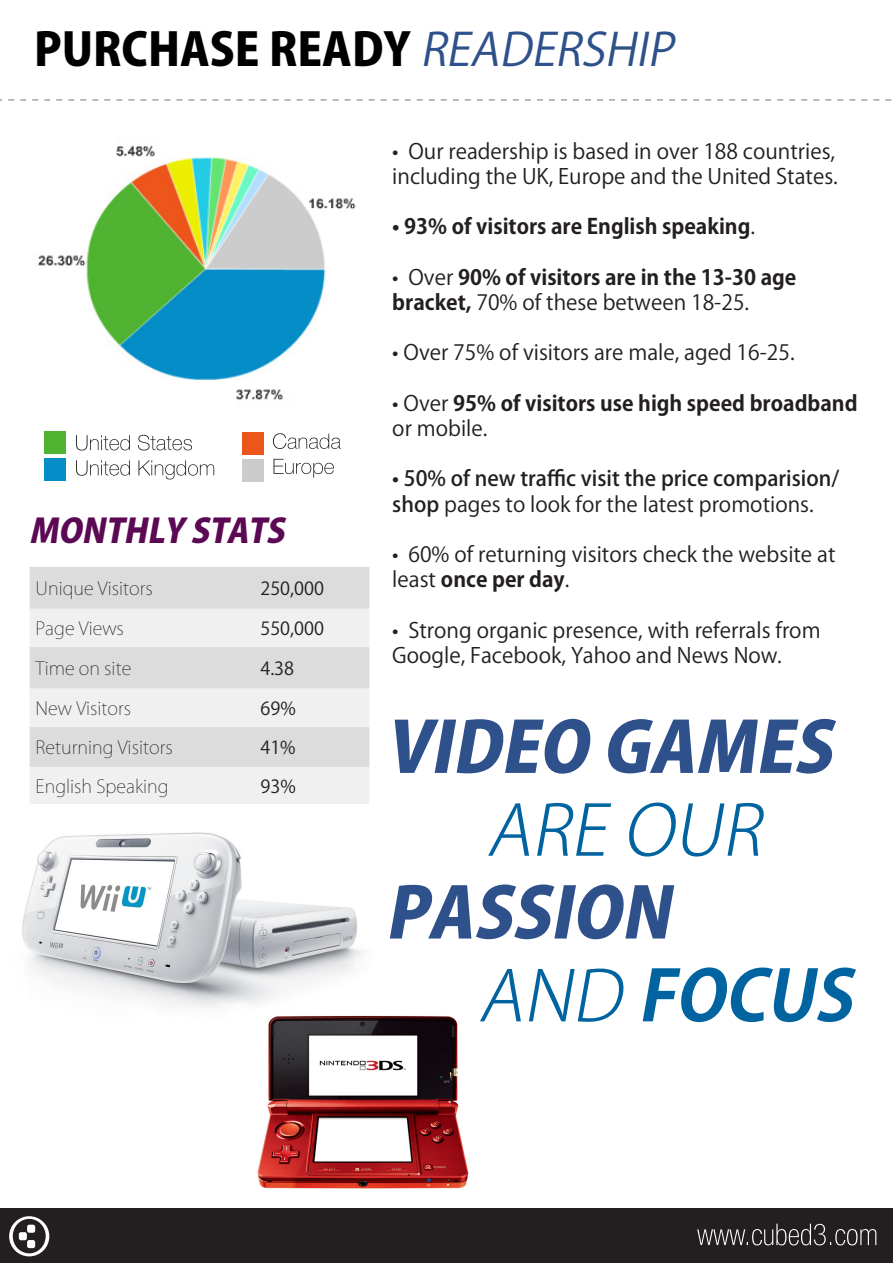
<style>
.page{position:relative;width:893px;height:1263px;background:#fff}
.page>*{position:absolute;margin:0;border:0;box-sizing:border-box;transform-origin:0 0}
.t1{font:italic 800 69px "Koz Go Pro";color:#2f518b}
.t2{font:italic 700 69px "Koz Go Pro";color:#0164a1}
.t3{font:italic 300 69px "Koz Go Pro";color:#0164a1}
.t4{font:800 45px "Koz Go Pro";color:#000}
.t5{font:italic 800 33px "Koz Go Pro";color:#5b0954}
.t6{font:21px/25.2px "Koz Go Pro";color:#231f20}
.t7{font:700 21px/25.2px "Koz Go Pro";color:#231f20}
.t8{font:500 21px/25.2px "Koz Go Pro";color:#231f20}
.t9{font:200 18px "Koz Go Pro";color:#231f20}
.t10{font:18px "Koz Go Pro";color:#231f20}
.s1{font-weight:400;font-style:italic;color:#2f518b}
.s2{font-weight:400}
.s3{font-weight:700}
.s4{font-weight:300}
</style>
<div class="page">
<img style="left:37px;top:145px;width:319px;height:255px">
<svg style="left:273px;top:459px;width:61px;height:19px"></svg>
<svg style="left:273px;top:433px;width:68px;height:16px"></svg>
<svg style="left:76px;top:460px;width:138px;height:19px"></svg>
<svg style="left:76px;top:435px;width:116px;height:15px"></svg>
<div style="left:45px;top:431px;width:21px;height:23px;background:#50b332"></div>
<div style="left:45px;top:458px;width:21px;height:23px;background:#058dc7"></div>
<div style="left:242px;top:432px;width:21px;height:23px;background:#ec561b"></div>
<div style="left:242px;top:459px;width:21px;height:23px;background:#ccc"></div>
<div style="left:30px;top:567px;width:339px;height:42px;background:#dcdcdc"></div>
<svg style="left:30px;top:609px;width:339px;height:195px;fill:#f0f0f0"></svg>
<div style="left:0;top:1209px;width:893px;height:54px;background:#231f20"></div>
<svg style="left:697px;top:1224px;width:179px;height:21px"></svg>
<svg style="left:9px;top:1216px;width:40px;height:40px"></svg>
<div style="left:27px;top:1240px;width:8px;height:8px;background:#fff;border-radius:2px"></div>
<div style="left:19px;top:1232px;width:8px;height:8px;background:#fff;border-radius:2px"></div>
<div style="left:27px;top:1225px;width:8px;height:8px;background:#fff;border-radius:2px"></div>
<svg style="left:0;top:99px;width:892px;height:2px"></svg>
<img style="left:22px;top:832px;width:342px;height:176px">
<img style="left:257px;top:1015px;width:212px;height:174px">
<p class="t4" style="left:34px;top:20px;width:651px">PURCHASE READY <span class="s1">READERSHIP</span></p>
<p class="t5" style="left:29px;top:510px;width:265px">MONTHLY STATS</p>
<p class="t9" style="left:36px;top:576px;width:119px">Unique Visitors</p>
<p class="t10" style="left:260px;top:577px;width:65px">250,000</p>
<p class="t9" style="left:36px;top:616px;width:90px">Page Views</p>
<p class="t10" style="left:260px;top:617px;width:65px">550,000</p>
<p class="t9" style="left:36px;top:656px;width:97px">Time on site</p>
<p class="t10" style="left:260px;top:657px;width:35px">4.38</p>
<p class="t9" style="left:36px;top:696px;width:97px">New Visitors</p>
<p class="t10" style="left:260px;top:697px;width:37px">69%</p>
<p class="t9" style="left:36px;top:736px;width:139px">Returning Visitors</p>
<p class="t10" style="left:260px;top:736px;width:37px">41%</p>
<p class="t9" style="left:36px;top:774px;width:135px">English Speaking</p>
<p class="t10" style="left:260px;top:774px;width:37px">93%</p>
<p class="t6" style="left:392px;top:139px;width:447px">• Our readership is based in over 188 countries, including the UK, Europe and the United States.</p>
<p class="t7" style="left:392px;top:215px;width:364px">• 93% of visitors are English speaking<span class="s2">.</span></p>
<p class="t7" style="left:392px;top:266px;width:406px"><span class="s2">• Over</span> 90% of visitors are in the 13-30 age bracket, <span class="s2">70% of these between 18-25.</span></p>
<p class="t6" style="left:392px;top:341px;width:404px">• Over 75% of visitors are male, aged 16-25.</p>
<p class="t7" style="left:392px;top:392px;width:467px"><span class="s2">• Over</span> 95% of visitors use high speed broadband <span class="s2">or mobile.</span></p>
<p class="t8" style="left:392px;top:467px;width:448px">• 50% of new traffic visit the price comparision/ shop <span class="s2">pages to look for the latest promotions.</span></p>
<p class="t6" style="left:392px;top:542px;width:445px">• 60% of returning visitors check the website at least <span class="s3">once per day</span>.</p>
<p class="t6" style="left:392px;top:618px;width:430px">• Strong organic presence, with referrals from<br>Google, Facebook, Yahoo and News Now.</p>
<p class="t1" style="left:385px;top:702px;width:465px">VIDEO GAMES</p>
<p class="t3" style="left:486px;top:785px;width:292px">ARE OUR</p>
<p class="t1" style="left:385px;top:868px;width:304px">PASSION</p>
<p class="t2" style="left:478px;top:951px;width:393px"><span class="s4">AND</span> FOCUS</p>
</div>
